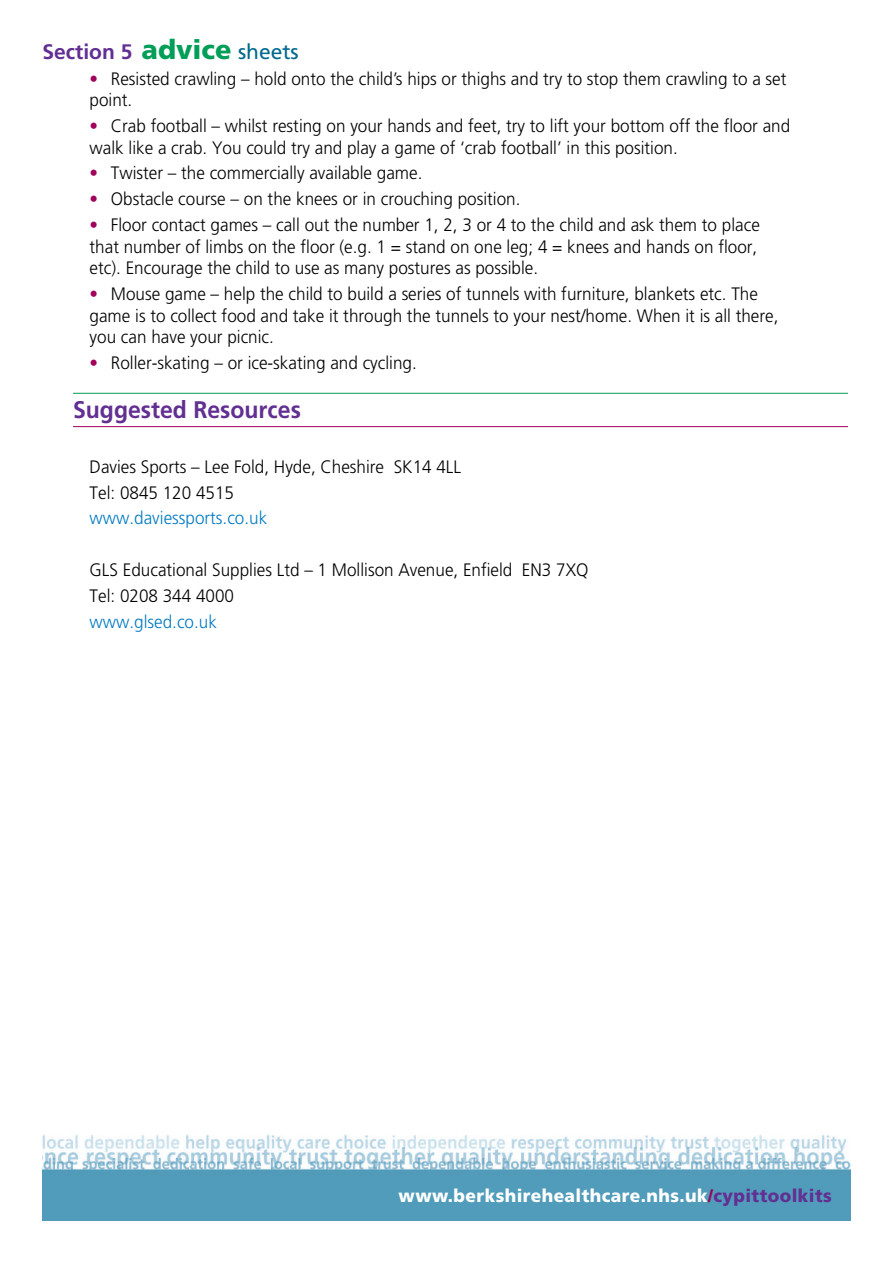
<style>
.page{position:relative;width:893px;height:1263px;background:#fff}
.page>*{position:absolute;margin:0;border:0;box-sizing:border-box;transform-origin:0 0}
.t1{font:700 24px "Frutiger";color:#622f92;scale:.96 1}
.t2{font:700 21px "Frutiger";color:#622f92}
.t3{font:300 18px/21.6px "Frutiger LT";color:#000;scale:.95 1}
.t4{font:900 18px "Frutiger LT";letter-spacing:.025em;color:#fff;scale:.96 1}
.t5{font:300 18px "Frutiger LT";color:#007ac2;scale:.95 1}
.s1{font-family:"Frutiger LT";font-weight:900;font-size:27px;color:#009e57}
.s2{font-family:"Frutiger LT";font-weight:400;color:#00688d}
.s3{color:#a0015c}
.s4{color:#622f92}
</style>
<div class="page">
<hr style="left:73px;top:393px;width:775px;height:1px;background:#009e57">
<hr style="left:73px;top:426px;width:775px;height:1px;background:#a0015c">
<img style="left:43px;top:1134px;width:807px;height:87px">
<p class="t2" style="left:43px;top:39px;width:258px">Section 5 <span class="s1">advice</span> <span class="s2">sheets</span></p>
<p class="t3" style="left:90px;top:68px;width:735px"><span class="s3">•</span> Resisted crawling – hold onto the child’s hips or thighs and try to stop them crawling to a set point.</p>
<p class="t3" style="left:90px;top:115px;width:739px"><span class="s3">•</span> Crab football – whilst resting on your hands and feet, try to lift your bottom off the floor and walk like a crab. You could try and play a game of ‘crab football’ in this position.</p>
<p class="t3" style="left:90px;top:163px;width:352px"><span class="s3">•</span> Twister – the commercially available game.</p>
<p class="t3" style="left:90px;top:189px;width:455px"><span class="s3">•</span> Obstacle course – on the knees or in crouching position.</p>
<p class="t3" style="left:90px;top:214px;width:707px"><span class="s3">•</span> Floor contact games – call out the number 1, 2, 3 or 4 to the child and ask them to place that number of limbs on the floor (e.g. 1 = stand on one leg; 4 = knees and hands on floor, etc). Encourage the child to use as many postures as possible.</p>
<p class="t3" style="left:90px;top:283px;width:727px"><span class="s3">•</span> Mouse game – help the child to build a series of tunnels with furniture, blankets etc. The game is to collect food and take it through the tunnels to your nest/home. When it is all there, you can have your picnic.</p>
<p class="t3" style="left:90px;top:353px;width:346px"><span class="s3">•</span> Roller-skating – or ice-skating and cycling.</p>
<h1 class="t1" style="left:73px;top:395px;width:239px">Suggested Resources</h1>
<p class="t3" style="left:90px;top:454px;width:393px;line-height:25.8px">Davies Sports – Lee Fold, Hyde, Cheshire SK14 4LL<br>Tel: 0845 120 4515</p>
<p class="t5" style="left:90px;top:508px;width:189px">www.daviessports.co.uk</p>
<p class="t3" style="left:90px;top:557px;width:527px;line-height:25.8px">GLS Educational Supplies Ltd – 1 Mollison Avenue, Enfield EN3 7XQ<br>Tel: 0208 344 4000</p>
<p class="t5" style="left:90px;top:611px;width:136px">www.glsed.co.uk</p>
<p class="t4" style="left:399px;top:1184px;width:453px">www.berkshirehealthcare.nhs.uk<span class="s3">/</span><span class="s4">cypittoolkits</span></p>
</div>
